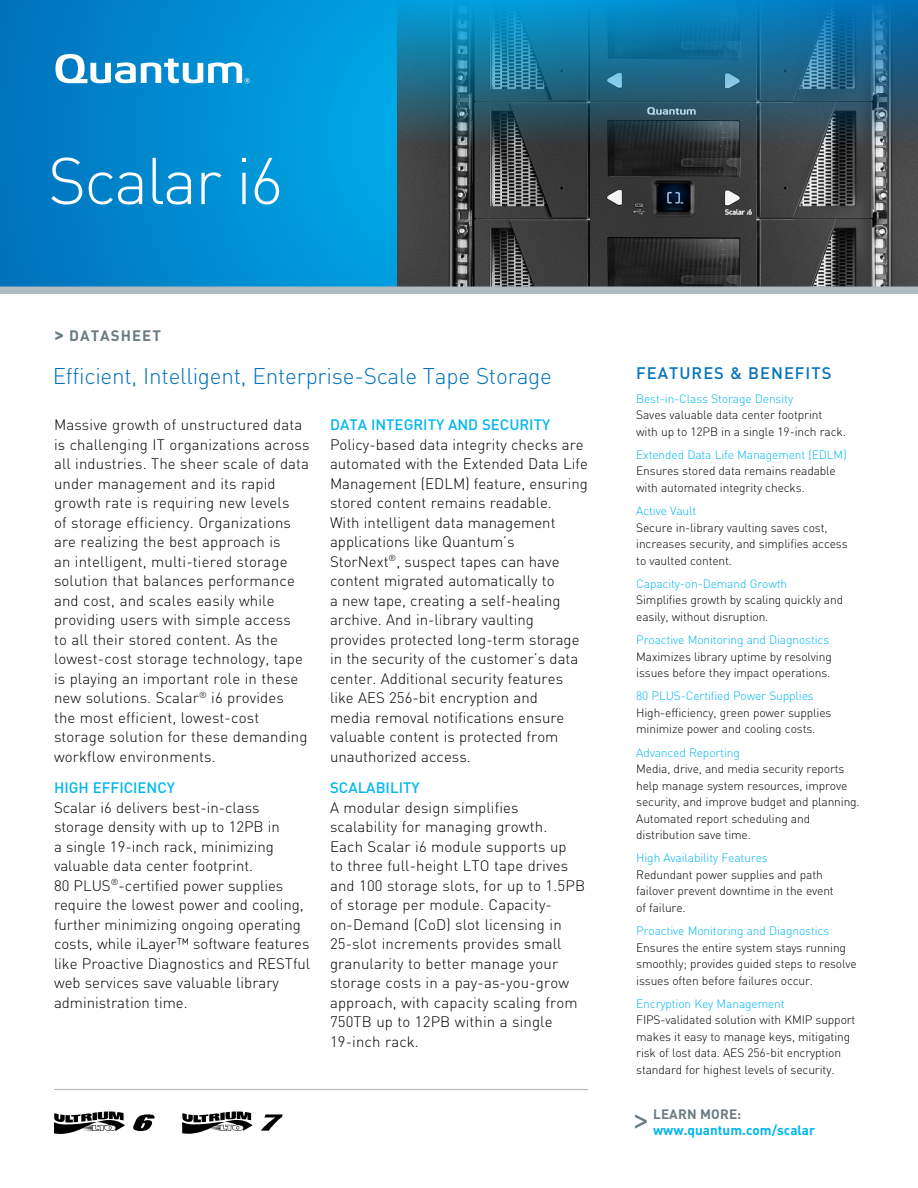
<style>
.page{position:relative;width:918px;height:1188px;background:#fff}
.page>*{position:absolute;margin:0;border:0;box-sizing:border-box;transform-origin:0 0}
.P1_main_copy_block{font:300 64.95px "DIN Pro";letter-spacing:-.03em;color:#fff}
.P1_tab_title{font:35.4px "DIN Pro";color:#6b7b84}
.P1_main_copy_block-2{font:300 22.5px "DIN Pro";letter-spacing:-.01em;color:#0072bc}
.P1_tab_title-2{font:500 16.5px "DIN Pro";letter-spacing:.06em;color:#0072bc}
.P1_main_copy_block-3{font:300 15px/19.5px "DIN Pro";letter-spacing:.01em;color:#000}
.P1_main_copy_block-4{font:500 15px "DIN Pro";color:#00b6f1}
.P1_main_copy_block-5{font:700 15px "DIN Pro";letter-spacing:.07em;color:#6b7b84}
.P1_tab_title-3{font:700 13.5px "DIN Pro";color:#00b6f1}
.P1_tab_title-4{font:700 13.5px "DIN Pro";letter-spacing:.01em;color:#6b7b84}
.P1_features_and_bene{font:300 12px/16.5px "DIN Pro";letter-spacing:-.01em;color:#000}
.s1{font-size:18.75px}
.s2{color:#00b6f1}
</style>
<div class="page">
<svg style="left:133px;top:1114px;width:22px;height:17px"></svg>
<svg style="left:54px;top:1111px;width:71px;height:23px"></svg>
<svg style="left:182px;top:1111px;width:71px;height:23px"></svg>
<svg style="left:261px;top:1114px;width:22px;height:17px"></svg>
<svg style="left:0;top:0;width:397px;height:286px;background:#008cd0"></svg>
<svg style="left:56px;top:54px;width:194px;height:29px"></svg>
<hr style="left:54px;top:1089px;width:534px;height:1px;background:#b1bac0">
<img style="left:397px;top:0;width:521px;height:286px">
<div style="left:0;top:286px;width:918px;height:8px;background:#b1bac0"></div>
<p class="P1_main_copy_block" style="left:48px;top:131px;width:237px">Scalar i6</p>
<p class="P1_main_copy_block-5" style="left:54px;top:323px;width:108px"><span class="s1">&gt;</span> DATASHEET</p>
<p class="P1_main_copy_block-2" style="left:53px;top:358px;width:501px">Efficient, Intelligent, Enterprise-Scale Tape Storage</p>
<p class="P1_main_copy_block-3" style="left:54px;top:414px;width:257px">Massive growth of unstructured data is challenging IT organizations across all industries. The sheer scale of data under management and its rapid growth rate is requiring new levels<br>of storage efficiency. Organizations are realizing the best approach is<br>an intelligent, multi-tiered storage solution that balances performance and cost, and scales easily while providing users with simple access<br>to all their stored content. As the lowest-cost storage technology, tape is playing an important role in these new solutions. Scalar<sup>®</sup> i6 provides<br>the most efficient, lowest-cost storage solution for these demanding workflow environments.</p>
<p class="P1_main_copy_block-4" style="left:54px;top:776px;width:122px">HIGH EFFICIENCY</p>
<p class="P1_main_copy_block-3" style="left:54px;top:796px;width:258px">Scalar i6 delivers best-in-class storage density with up to 12PB in<br>a single 19-inch rack, minimizing valuable data center footprint.<br>80 PLUS<sup>®</sup>-certified power supplies require the lowest power and cooling, further minimizing ongoing operating costs, while iLayer™ software features like Proactive Diagnostics and RESTful web services save valuable library administration time.</p>
<p class="P1_main_copy_block-4" style="left:330px;top:413px;width:222px">DATA INTEGRITY AND SECURITY</p>
<p class="P1_main_copy_block-3" style="left:330px;top:433px;width:260px">Policy-based data integrity checks are automated with the Extended Data Life Management (EDLM) feature, ensuring stored content remains readable.<br>With intelligent data management applications like Quantum’s StorNext<sup>®</sup>, suspect tapes can have content migrated automatically to<br>a new tape, creating a self-healing archive. And in-library vaulting provides protected long-term storage in the security of the customer’s data center. Additional security features like AES 256-bit encryption and<br>media removal notifications ensure valuable content is protected from unauthorized access.</p>
<p class="P1_main_copy_block-4" style="left:330px;top:776px;width:91px">SCALABILITY</p>
<p class="P1_main_copy_block-3" style="left:330px;top:796px;width:257px">A modular design simplifies scalability for managing growth.<br>Each Scalar i6 module supports up<br>to three full-height LTO tape drives and 100 storage slots, for up to 1.5PB of storage per module. Capacity&shy;on-Demand (CoD) slot licensing in<br>25-slot increments provides small granularity to better manage your storage costs in a pay-as-you-grow approach, with capacity scaling from<br>750TB up to 12PB within a single<br>19-inch rack.</p>
<p class="P1_tab_title-2" style="left:636px;top:360px;width:197px">FEATURES &amp; BENEFITS</p>
<p class="P1_features_and_bene" style="left:636px;top:389px;width:211px"><span class="s2">Best-in-Class Storage Density<br></span>Saves valuable data center footprint with up to 12PB in a single 19-inch rack.</p>
<p class="P1_features_and_bene" style="left:636px;top:445px;width:212px"><span class="s2">Extended Data Life Management (EDLM)<br></span>Ensures stored data remains readable with automated integrity checks.</p>
<p class="P1_features_and_bene" style="left:636px;top:502px;width:213px"><span class="s2">Active Vault<br></span>Secure in-library vaulting saves cost, increases security, and simplifies access to vaulted content.</p>
<p class="P1_features_and_bene" style="left:636px;top:574px;width:208px"><span class="s2">Capacity-on-Demand Growth<br></span>Simplifies growth by scaling quickly and easily, without disruption.</p>
<p class="P1_features_and_bene" style="left:636px;top:631px;width:197px"><span class="s2">Proactive Monitoring and Diagnostics<br></span>Maximizes library uptime by resolving issues before they impact operations.</p>
<p class="P1_features_and_bene" style="left:636px;top:687px;width:197px"><span class="s2">80 PLUS-Certified Power Supplies<br></span>High-efficiency, green power supplies minimize power and cooling costs.</p>
<p class="P1_features_and_bene" style="left:636px;top:743px;width:225px"><span class="s2">Advanced Reporting<br></span>Media, drive, and media security reports help manage system resources, improve security, and improve budget and planning.<br>Automated report scheduling and distribution save time.</p>
<p class="P1_features_and_bene" style="left:636px;top:849px;width:199px"><span class="s2">High Availability Features<br></span>Redundant power supplies and path failover prevent downtime in the event of failure.</p>
<p class="P1_features_and_bene" style="left:636px;top:922px;width:222px"><span class="s2">Proactive Monitoring and Diagnostics </span>Ensures the entire system stays running smoothly; provides guided steps to resolve issues often before failures occur.</p>
<p class="P1_features_and_bene" style="left:636px;top:994px;width:221px"><span class="s2">Encryption Key Management </span>FIPS-validated solution with KMIP support makes it easy to manage keys, mitigating risk of lost data. AES 256-bit encryption standard for highest levels of security.</p>
<p class="P1_tab_title-4" style="left:653px;top:1103px;width:90px">LEARN MORE:</p>
<p class="P1_tab_title" style="left:632px;top:1090px;width:20px">&gt;</p>
<p class="P1_tab_title-3" style="left:653px;top:1119px;width:164px">www.quantum.com/scalar</p>
</div>
